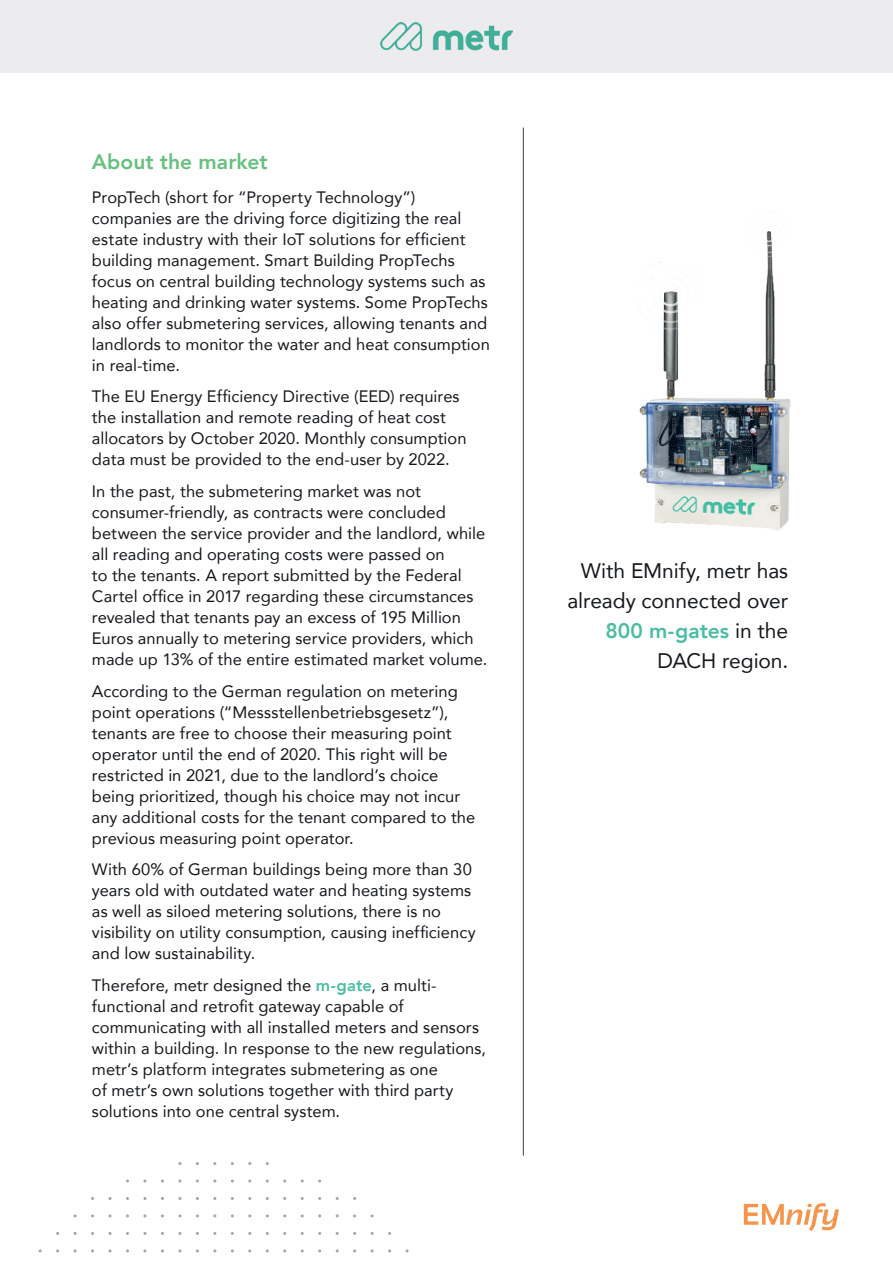
<style>
.page{position:relative;width:893px;height:1263px;background:#fff}
.page>*{position:absolute;margin:0;border:0;box-sizing:border-box;transform-origin:0 0}
.t1{font:21px/30px "Avenir";color:#15181c;text-align:right}
.t2{font:800 21px "Avenir";letter-spacing:.005em;color:#68c080}
.t3{font:16.5px/21px "Avenir";letter-spacing:.005em;color:#15181c}
.s1{font-weight:800;color:#4abda5}
</style>
<div class="page">
<div style="left:0;top:0;width:893px;height:72px;background:#ececee"></div>
<svg style="left:744px;top:1203px;width:95px;height:28px"></svg>
<img style="left:380px;top:22px;width:133px;height:28px">
<img style="left:639px;top:231px;width:152px;height:299px">
<hr style="left:523px;top:128px;width:1px;height:1027px;background:#3e3e3f">
<svg style="left:108px;top:1197px;width:4px;height:3px"></svg>
<svg style="left:143px;top:1197px;width:4px;height:3px"></svg>
<svg style="left:108px;top:1232px;width:4px;height:3px"></svg>
<svg style="left:143px;top:1232px;width:4px;height:3px"></svg>
<p class="t2" style="left:92px;top:145px;width:177px">About the market</p>
<p class="t3" style="left:92px;top:186px;width:399px">PropTech (short for “Property Technology”) companies are the driving force digitizing the real estate industry with their IoT solutions for efficient building management. Smart Building PropTechs focus on central building technology systems such as heating and drinking water systems. Some PropTechs also offer submetering services, allowing tenants and landlords to monitor the water and heat consumption in real-time.</p>
<p class="t3" style="left:92px;top:385px;width:376px">The EU Energy Efficiency Directive (EED) requires the installation and remote reading of heat cost allocators by October 2020. Monthly consumption data must be provided to the end-user by 2022.</p>
<p class="t3" style="left:92px;top:480px;width:397px">In the past, the submetering market was not consumer-friendly, as contracts were concluded between the service provider and the landlord, while all reading and operating costs were passed on<br>to the tenants. A report submitted by the Federal Cartel office in 2017 regarding these circumstances revealed that tenants pay an excess of 195 Million Euros annually to metering service providers, which made up 13% of the entire estimated market volume.</p>
<p class="t3" style="left:92px;top:680px;width:385px">According to the German regulation on metering point operations (“Messstellenbetriebsgesetz”), tenants are free to choose their measuring point operator until the end of 2020. This right will be restricted in 2021, due to the landlord’s choice being prioritized, though his choice may not incur any additional costs for the tenant compared to the previous measuring point operator.</p>
<p class="t3" style="left:92px;top:858px;width:385px">With 60% of German buildings being more than 30 years old with outdated water and heating systems as well as siloed metering solutions, there is no visibility on utility consumption, causing inefficiency and low sustainability.</p>
<p class="t3" style="left:92px;top:974px;width:396px">Therefore, metr designed the <span class="s1">m-gate</span>, a multi&shy;functional and retrofit gateway capable of communicating with all installed meters and sensors within a building. In response to the new regulations, metr’s platform integrates submetering as one<br>of metr’s own solutions together with third party solutions into one central system.</p>
<p class="t1" style="left:567px;top:555px;width:222px">With EMnify, metr has already connected over<br><span class="s1">800 m-gates</span> in the<br>DACH region.</p>
</div>
